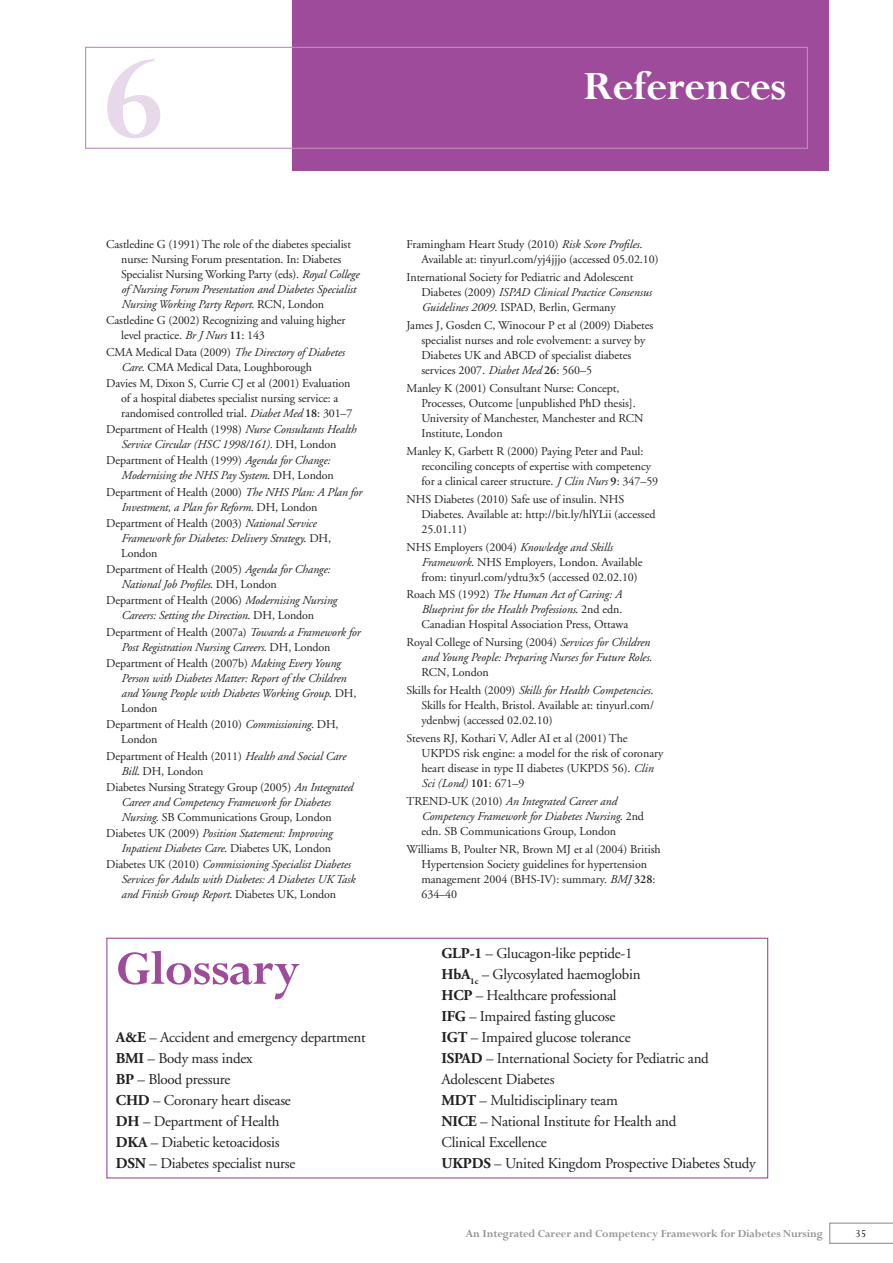
<style>
.page{position:relative;width:893px;height:1263px;background:#fff}
.page>*{position:absolute;margin:0;border:0;box-sizing:border-box;transform-origin:0 0}
.t1{font:700 129px "Perpetua";color:#e7d8ea}
.t2{font:700 52.5px "Perpetua";letter-spacing:-.015em;color:#9e4b9b}
.t3{font:700 45px "Perpetua";letter-spacing:-.015em;color:#fff}
.t4{font:15px/21px "Adobe Garamond";letter-spacing:-.015em;color:#231f20}
.t5{font:12px/15px "Adobe Garamond";letter-spacing:-.005em;color:#231f20}
.t6{font:italic 12px/15px "Adobe Garamond";letter-spacing:-.01em;color:#231f20}
.t7{font:700 12px "Perpetua";letter-spacing:-.01em;color:#939598}
.t8{font:12px "Perpetua";color:#231f20}
.s1{font-style:italic}
.s2{font-weight:600}
.s3{font-style:normal}
.s4{font-weight:700}
</style>
<div class="page">
<div style="left:292px;top:0;width:537px;height:170px;background:#9e4b9b"></div>
<div style="left:106px;top:938px;width:662px;height:240px;border:1px solid #9e4b9b"></div>
<svg style="left:829px;top:1222px;width:64px;height:22px"></svg>
<div style="left:85px;top:47px;width:723px;height:102px;border:1px solid #be8dbf"></div>
<h1 class="t1" style="left:104px;top:18px;width:61px">6</h1>
<h3 class="t3" style="left:583px;top:58px;width:205px">References</h3>
<p class="t5" style="left:121px;top:237px;width:239px;text-indent:-15px">Castledine G (1991) The role of the diabetes specialist nurse: Nursing Forum presentation. In: Diabetes Specialist Nursing Working Party (eds). <span class="s1">Royal College of Nursing Forum Presentation and Diabetes Specialist Nursing Working Party Report</span>. RCN, London</p>
<p class="t5" style="left:121px;top:313px;width:226px;text-indent:-15px">Castledine G (2002) Recognizing and valuing higher level practice. <span class="s1">Br J Nurs</span> <span class="s2">11</span>: 143</p>
<p class="t5" style="left:121px;top:344px;width:225px;text-indent:-15px">CMA Medical Data (2009) <span class="s1">The Directory of Diabetes<br>Care</span>. CMA Medical Data, Loughborough</p>
<p class="t5" style="left:121px;top:376px;width:233px;text-indent:-15px">Davies M, Dixon S, Currie CJ et al (2001) Evaluation of a hospital diabetes specialist nursing service: a randomised controlled trial. <span class="s1">Diabet Med</span> <span class="s2">18</span>: 301–7</p>
<p class="t6" style="left:106px;top:422px;width:251px;text-align:center"><span class="s3">Department of Health (1998)</span> Nurse Consultants Health<br>Service Circular (HSC 1998/161). <span class="s3">DH, London</span></p>
<p class="t6" style="left:121px;top:453px;width:214px;text-indent:-15px"><span class="s3">Department of Health (1999)</span> Agenda for Change:<br>Modernising the NHS Pay System<span class="s3">. DH, London</span></p>
<p class="t6" style="left:121px;top:485px;width:242px;text-indent:-15px"><span class="s3">Department of Health (2000)</span> The NHS Plan: A Plan for<br>Investment, a Plan for Reform<span class="s3">. DH, London</span></p>
<p class="t6" style="left:121px;top:516px;width:212px;text-indent:-15px"><span class="s3">Department of Health (2003)</span> National Service<br>Framework for Diabetes: Delivery Strategy<span class="s3">. DH,<br>London</span></p>
<p class="t6" style="left:121px;top:562px;width:210px;text-indent:-15px"><span class="s3">Department of Health (2005)</span> Agenda for Change:<br>National Job Profiles<span class="s3">. DH, London</span></p>
<p class="t6" style="left:121px;top:593px;width:217px;text-indent:-15px"><span class="s3">Department of Health (2006)</span> Modernising Nursing<br>Careers: Setting the Direction<span class="s3">. DH, London</span></p>
<p class="t6" style="left:121px;top:625px;width:241px;text-indent:-15px"><span class="s3">Department of Health (2007a)</span> Towards a Framework for<br>Post Registration Nursing Careers<span class="s3">. DH, London</span></p>
<p class="t6" style="left:121px;top:656px;width:237px;text-indent:-15px"><span class="s3">Department of Health (2007b)</span> Making Every Young Person with Diabetes Matter: Report of the Children and Young People with Diabetes Working Group<span class="s3">. DH, London</span></p>
<p class="t5" style="left:121px;top:717px;width:219px;text-indent:-15px">Department of Health (2010) <span class="s1">Commissioning</span>. DH,<br>London</p>
<p class="t5" style="left:121px;top:748px;width:226px;text-indent:-15px">Department of Health (2011) <span class="s1">Health and Social Care<br>Bill</span>. DH, London</p>
<p class="t5" style="left:121px;top:780px;width:233px;text-indent:-15px">Diabetes Nursing Strategy Group (2005) <span class="s1">An Integrated<br>Career and Competency Framework for Diabetes<br>Nursing</span>. SB Communications Group, London</p>
<p class="t6" style="left:106px;top:826px;width:228px;text-align:right"><span class="s3">Diabetes UK (2009)</span> Position Statement: Improving<br>Inpatient Diabetes Care<span class="s3">. Diabetes UK, London</span></p>
<p class="t6" style="left:121px;top:857px;width:235px;text-indent:-15px"><span class="s3">Diabetes UK (2010)</span> Commissioning Specialist Diabetes<br>Services for Adults with Diabetes: A Diabetes UK Task and Finish Group Report<span class="s3">. Diabetes UK, London</span></p>
<h2 class="t2" style="left:116px;top:936px;width:186px">Glossary</h2>
<p class="t4" style="left:116px;top:1027px;width:251px"><span class="s4">A&amp;E</span> – Accident and emergency department<br><span class="s4">BMI</span> – Body mass index<br><span class="s4">BP</span> – Blood pressure<br><span class="s4">CHD</span> – Coronary heart disease<br><span class="s4">DH</span> – Department of Health<br><span class="s4">DKA</span> – Diabetic ketoacidosis<br><span class="s4">DSN</span> – Diabetes specialist nurse</p>
<p class="t5" style="left:421px;top:237px;width:239px;text-indent:-15px">Framingham Heart Study (2010) <span class="s1">Risk Score Profiles</span>.<br>Available at: tinyurl.com/yj4jjjo (accessed 05.02.10)</p>
<p class="t5" style="left:421px;top:270px;width:231px;text-indent:-15px">International Society for Pediatric and Adolescent<br>Diabetes (2009) <span class="s1">ISPAD Clinical Practice Consensus<br>Guidelines 2009</span>. ISPAD, Berlin, Germany</p>
<p class="t5" style="left:421px;top:318px;width:233px;text-indent:-15px">James J, Gosden C, Winocour P et al (2009) Diabetes specialist nurses and role evolvement: a survey by Diabetes UK and ABCD of specialist diabetes services 2007. <span class="s1">Diabet Med</span> <span class="s2">26</span>: 560–5</p>
<p class="t5" style="left:421px;top:381px;width:223px;text-indent:-15px">Manley K (2001) Consultant Nurse: Concept, Processes, Outcome [unpublished PhD thesis].<br>University of Manchester, Manchester and RCN Institute, London</p>
<p class="t5" style="left:421px;top:444px;width:238px;text-indent:-15px">Manley K, Garbett R (2000) Paying Peter and Paul: reconciling concepts of expertise with competency for a clinical career structure. <span class="s1">J Clin Nurs</span> <span class="s2">9</span>: 347–59</p>
<p class="t5" style="left:421px;top:492px;width:235px;text-indent:-15px">NHS Diabetes (2010) Safe use of insulin. NHS<br>Diabetes. Available at: http://bit.ly/hlYLii (accessed<br>25.01.11)</p>
<p class="t5" style="left:421px;top:539px;width:223px;text-indent:-15px">NHS Employers (2004) <span class="s1">Knowledge and Skills<br>Framework</span>. NHS Employers, London. Available from: tinyurl.com/ydtu3x5 (accessed 02.02.10)</p>
<p class="t5" style="left:421px;top:587px;width:208px;text-indent:-15px">Roach MS (1992) <span class="s1">The Human Act of Caring: A<br>Blueprint for the Health Professions</span>. 2nd edn.<br>Canadian Hospital Association Press, Ottawa</p>
<p class="t6" style="left:421px;top:635px;width:232px;text-indent:-15px"><span class="s3">Royal College of Nursing (2004)</span> Services for Children and Young People: Preparing Nurses for Future Roles<span class="s3">.<br>RCN, London</span></p>
<p class="t5" style="left:421px;top:683px;width:234px;text-align:justify;text-indent:-15px">Skills for Health (2009) <span class="s1">Skills for Health Competencies</span>.<br>Skills for Health, Bristol. Available at: tinyurl.com/ ydenbwj (accessed 02.02.10)</p>
<p class="t5" style="left:421px;top:731px;width:244px;text-indent:-15px">Stevens RJ, Kothari V, Adler AI et al (2001) The UKPDS risk engine: a model for the risk of coronary heart disease in type II diabetes (UKPDS 56). <span class="s1">Clin Sci (Lond)</span> <span class="s2">101</span>: 671–9</p>
<p class="t6" style="left:421px;top:794px;width:224px;text-indent:-15px"><span class="s3">TREND-UK (2010)</span> An Integrated Career and<br>Competency Framework for Diabetes Nursing<span class="s3">. 2nd edn. SB Communications Group, London</span></p>
<p class="t5" style="left:421px;top:842px;width:241px;text-indent:-15px">Williams B, Poulter NR, Brown MJ et al (2004) British Hypertension Society guidelines for hypertension management 2004 (BHS-IV): summary. <span class="s1">BMJ</span> <span class="s2">328</span>:<br>634–40</p>
<p class="t4" style="left:441px;top:943px;width:316px"><span class="s4">GLP-1</span> – Glucagon-like peptide-1<br><span class="s4">HbA</span><sub>1c</sub> – Glycosylated haemoglobin<br><span class="s4">HCP</span> – Healthcare professional<br><span class="s4">IFG</span> – Impaired fasting glucose<br><span class="s4">IGT</span> – Impaired glucose tolerance<br><span class="s4">ISPAD</span> – International Society for Pediatric and Adolescent Diabetes<br><span class="s4">MDT</span> – Multidisciplinary team<br><span class="s4">NICE</span> – National Institute for Health and<br>Clinical Excellence<br><span class="s4">UKPDS</span> – United Kingdom Prospective Diabetes Study</p>
<p class="t7" style="left:465px;top:1225px;width:359px">An Integrated Career and Competency Framework for Diabetes Nursing</p>
<p class="t8" style="left:855px;top:1225px;width:12px">35</p>
</div>
